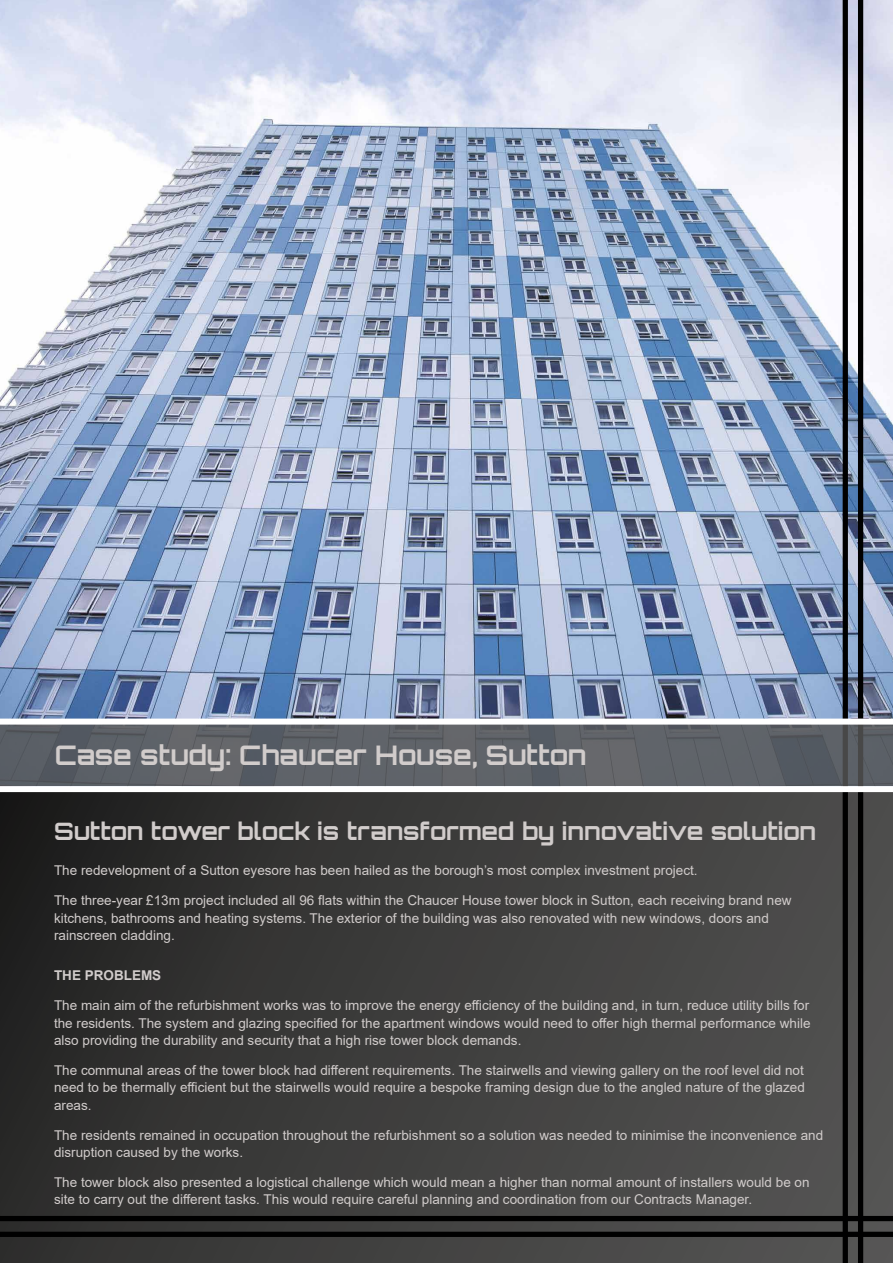
<style>
.page{position:relative;width:893px;height:1263px;background:#fff}
.page>*{position:absolute;margin:0;border:0;box-sizing:border-box;transform-origin:0 0}
.t1{font:700 27px "Orbitron";letter-spacing:-.01em;color:#d1cccb}
.t2{font:700 24px "Orbitron";color:#d1cccb}
.t3{font:13.5px/17.2px "Arial";color:#d1cccb}
.t4{font:700 13.5px "Arial";color:#d1cccb}
</style>
<div class="page">
<div style="left:0;top:0;width:893px;height:1263px;background:linear-gradient(to right,#272726,#545353)"></div>
<img style="left:0;top:0;width:893px;height:719px">
<div style="left:0;top:1216px;width:893px;height:5px;background:#000"></div>
<div style="left:0;top:1232px;width:893px;height:5px;background:#000"></div>
<div style="left:858px;top:0;width:5px;height:1263px;background:#000"></div>
<div style="left:843px;top:0;width:5px;height:1263px;background:#000"></div>
<div style="left:0;top:723px;width:893px;height:63px;background:linear-gradient(to right,#5d6167,#5c6066)"></div>
<div style="left:0;top:786px;width:893px;height:6px;background:#fff"></div>
<div style="left:0;top:719px;width:893px;height:6px;background:#fff"></div>
<h1 class="t1" style="left:55px;top:739px;width:533px">Case study: Chaucer House, Sutton</h1>
<h2 class="t2" style="left:54px;top:817px;width:764px">Sutton tower block is transformed by innovative solution</h2>
<p class="t3" style="left:54px;top:862px;width:645px">The redevelopment of a Sutton eyesore has been hailed as the borough’s most complex investment project.</p>
<p class="t3" style="left:54px;top:892px;width:739px">The three-year £13m project included all 96 flats within the Chaucer House tower block in Sutton, each receiving brand new kitchens, bathrooms and heating systems. The exterior of the building was also renovated with new windows, doors and rainscreen cladding.</p>
<p class="t4" style="left:54px;top:966px;width:109px">THE PROBLEMS</p>
<p class="t3" style="left:54px;top:997px;width:758px;text-align:justify">The main aim of the refurbishment works was to improve the energy efficiency of the building and, in turn, reduce utility bills for the residents. The system and glazing specified for the apartment windows would need to offer high thermal performance while also providing the durability and security that a high rise tower block demands.</p>
<p class="t3" style="left:54px;top:1061px;width:752px;text-align:justify">The communal areas of the tower block had different requirements. The stairwells and viewing gallery on the roof level did not need to be thermally efficient but the stairwells would require a bespoke framing design due to the angled nature of the glazed areas.</p>
<p class="t3" style="left:54px;top:1126px;width:771px">The residents remained in occupation throughout the refurbishment so a solution was needed to minimise the inconvenience and disruption caused by the works.</p>
<p class="t3" style="left:54px;top:1173px;width:757px">The tower block also presented a logistical challenge which would mean a higher than normal amount of installers would be on site to carry out the different tasks. This would require careful planning and coordination from our Contracts Manager.</p>
</div>
